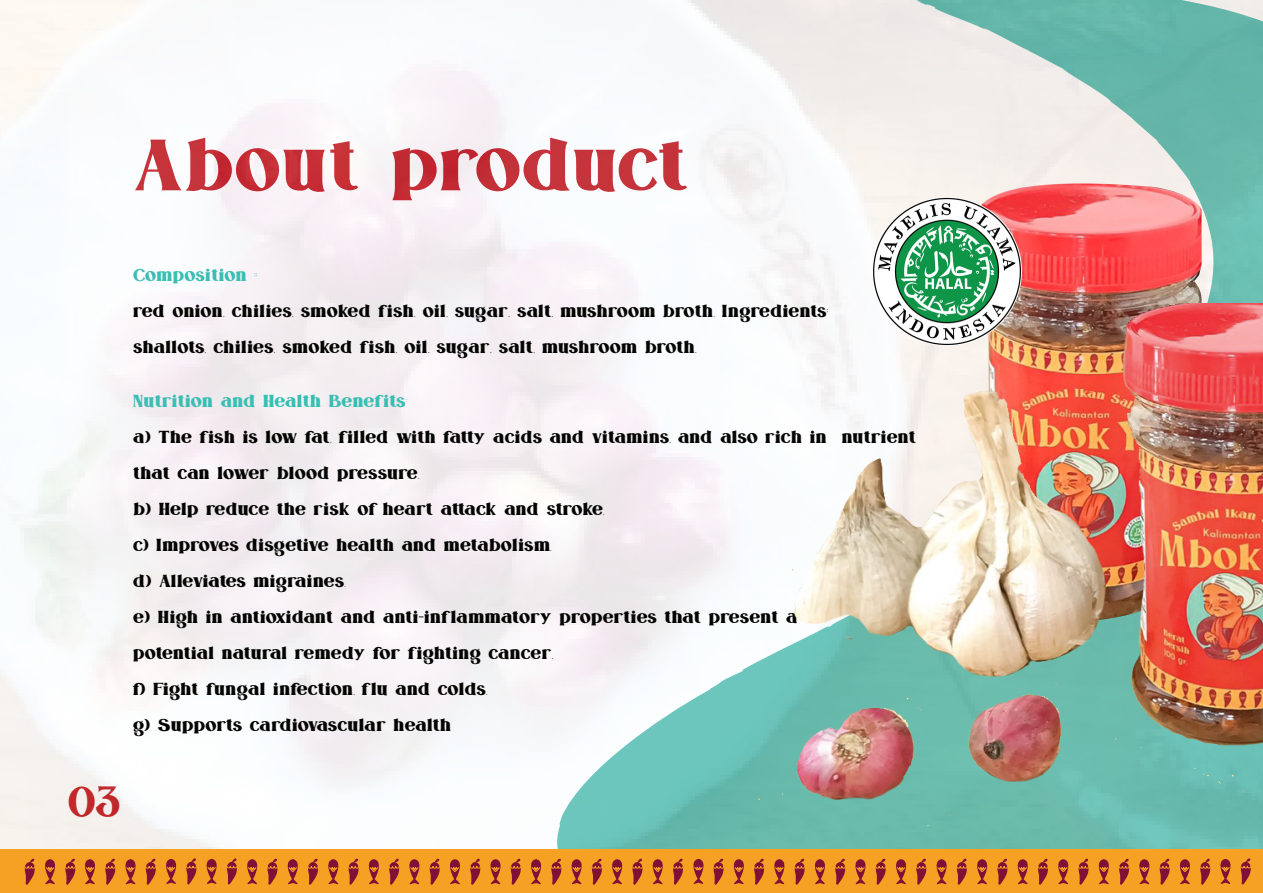
<style>
.page{position:relative;width:1263px;height:893px;background:#fff}
.page>*{position:absolute;margin:0;border:0;box-sizing:border-box;transform-origin:0 0}
.t1{font:74.85px "Milona";color:#c52127}
.t2{font:45px "Milona";color:#c52127}
.t3{font:18px/36px "Milona";letter-spacing:-.015em;color:#040503}
.t4{font:18px "Milona";letter-spacing:-.01em;color:#39beb3}
</style>
<div class="page">
<img style="left:0;top:0;width:1263px;height:850px">
<img style="left:972px;top:183px;width:243px;height:121px">
<img style="left:741px;top:304px;width:522px;height:546px">
<img style="left:872px;top:197px;width:149px;height:149px">
<div style="left:0;top:850px;width:1263px;height:43px;background:#f6a024"></div>
<svg style="left:287px;top:859px;width:11px;height:25px"></svg>
<svg style="left:308px;top:858px;width:10px;height:27px"></svg>
<svg style="left:247px;top:859px;width:11px;height:25px"></svg>
<svg style="left:267px;top:858px;width:11px;height:27px"></svg>
<svg style="left:206px;top:859px;width:11px;height:25px"></svg>
<svg style="left:227px;top:858px;width:10px;height:27px"></svg>
<svg style="left:166px;top:859px;width:11px;height:25px"></svg>
<svg style="left:186px;top:858px;width:11px;height:27px"></svg>
<svg style="left:125px;top:859px;width:11px;height:25px"></svg>
<svg style="left:145px;top:858px;width:11px;height:27px"></svg>
<svg style="left:85px;top:859px;width:10px;height:25px"></svg>
<svg style="left:105px;top:858px;width:11px;height:27px"></svg>
<svg style="left:45px;top:859px;width:10px;height:25px"></svg>
<svg style="left:65px;top:858px;width:11px;height:27px"></svg>
<svg style="left:328px;top:859px;width:11px;height:25px"></svg>
<svg style="left:348px;top:858px;width:11px;height:27px"></svg>
<svg style="left:368px;top:859px;width:11px;height:25px"></svg>
<svg style="left:389px;top:858px;width:11px;height:27px"></svg>
<svg style="left:409px;top:859px;width:11px;height:25px"></svg>
<svg style="left:429px;top:858px;width:11px;height:27px"></svg>
<svg style="left:450px;top:859px;width:10px;height:25px"></svg>
<svg style="left:470px;top:858px;width:11px;height:27px"></svg>
<svg style="left:490px;top:859px;width:11px;height:25px"></svg>
<svg style="left:510px;top:858px;width:11px;height:27px"></svg>
<svg style="left:531px;top:859px;width:11px;height:25px"></svg>
<svg style="left:551px;top:858px;width:51px;height:27px"></svg>
<svg style="left:612px;top:859px;width:11px;height:25px"></svg>
<svg style="left:632px;top:858px;width:11px;height:27px"></svg>
<svg style="left:652px;top:859px;width:11px;height:25px"></svg>
<svg style="left:693px;top:859px;width:11px;height:25px"></svg>
<svg style="left:673px;top:858px;width:10px;height:27px"></svg>
<svg style="left:713px;top:858px;width:11px;height:27px"></svg>
<svg style="left:733px;top:859px;width:11px;height:25px"></svg>
<svg style="left:754px;top:858px;width:11px;height:27px"></svg>
<svg style="left:774px;top:859px;width:11px;height:25px"></svg>
<svg style="left:794px;top:858px;width:11px;height:27px"></svg>
<svg style="left:815px;top:859px;width:10px;height:25px"></svg>
<svg style="left:835px;top:858px;width:11px;height:27px"></svg>
<svg style="left:855px;top:859px;width:11px;height:25px"></svg>
<svg style="left:875px;top:858px;width:11px;height:27px"></svg>
<svg style="left:896px;top:859px;width:10px;height:25px"></svg>
<svg style="left:916px;top:858px;width:11px;height:27px"></svg>
<svg style="left:936px;top:859px;width:11px;height:25px"></svg>
<svg style="left:956px;top:858px;width:11px;height:27px"></svg>
<svg style="left:977px;top:859px;width:11px;height:25px"></svg>
<svg style="left:997px;top:858px;width:11px;height:27px"></svg>
<svg style="left:1017px;top:859px;width:11px;height:25px"></svg>
<svg style="left:1038px;top:858px;width:10px;height:27px"></svg>
<svg style="left:1058px;top:859px;width:11px;height:25px"></svg>
<svg style="left:1078px;top:858px;width:11px;height:27px"></svg>
<svg style="left:1098px;top:859px;width:11px;height:25px"></svg>
<svg style="left:1119px;top:858px;width:11px;height:27px"></svg>
<svg style="left:1139px;top:859px;width:11px;height:25px"></svg>
<svg style="left:1159px;top:858px;width:11px;height:27px"></svg>
<svg style="left:1180px;top:859px;width:10px;height:25px"></svg>
<svg style="left:1200px;top:858px;width:11px;height:27px"></svg>
<svg style="left:1220px;top:859px;width:11px;height:25px"></svg>
<svg style="left:1240px;top:858px;width:11px;height:27px"></svg>
<svg style="left:24px;top:858px;width:11px;height:27px"></svg>
<h1 class="t1" style="left:135px;top:124px;width:558px">About product</h1>
<p class="t4" style="left:134px;top:265px;width:125px">Composition ::</p>
<p class="t3" style="left:134px;top:295px;width:697px">red onion, chilies, smoked f ish, oil, sugar, salt, mushroom broth. Ingredients: shallots, chilies, smoked f ish, oil, sugar, salt, mushroom broth.</p>
<p class="t4" style="left:134px;top:391px;width:276px">Nutrition and Health Benef its:</p>
<p class="t3" style="left:134px;top:422px;width:785px">a) The f ish is low fat, f illed with fatty acids and vitamins, and also rich in nutrient that can lower blood pressure.<br>b) Help reduce the risk of heart attack and stroke.<br>c) Improves disgetive health and metabolism.<br>d) Alleviates migraines.<br>e) High in antioxidant and anti-inf lammatory properties that present a<br>potential natural remedy for f ighting cancer.<br>f) Fight fungal infection, f lu and colds.<br>g) Supports cardiovascular health</p>
<h2 class="t2" style="left:69px;top:777px;width:56px">03</h2>
</div>
